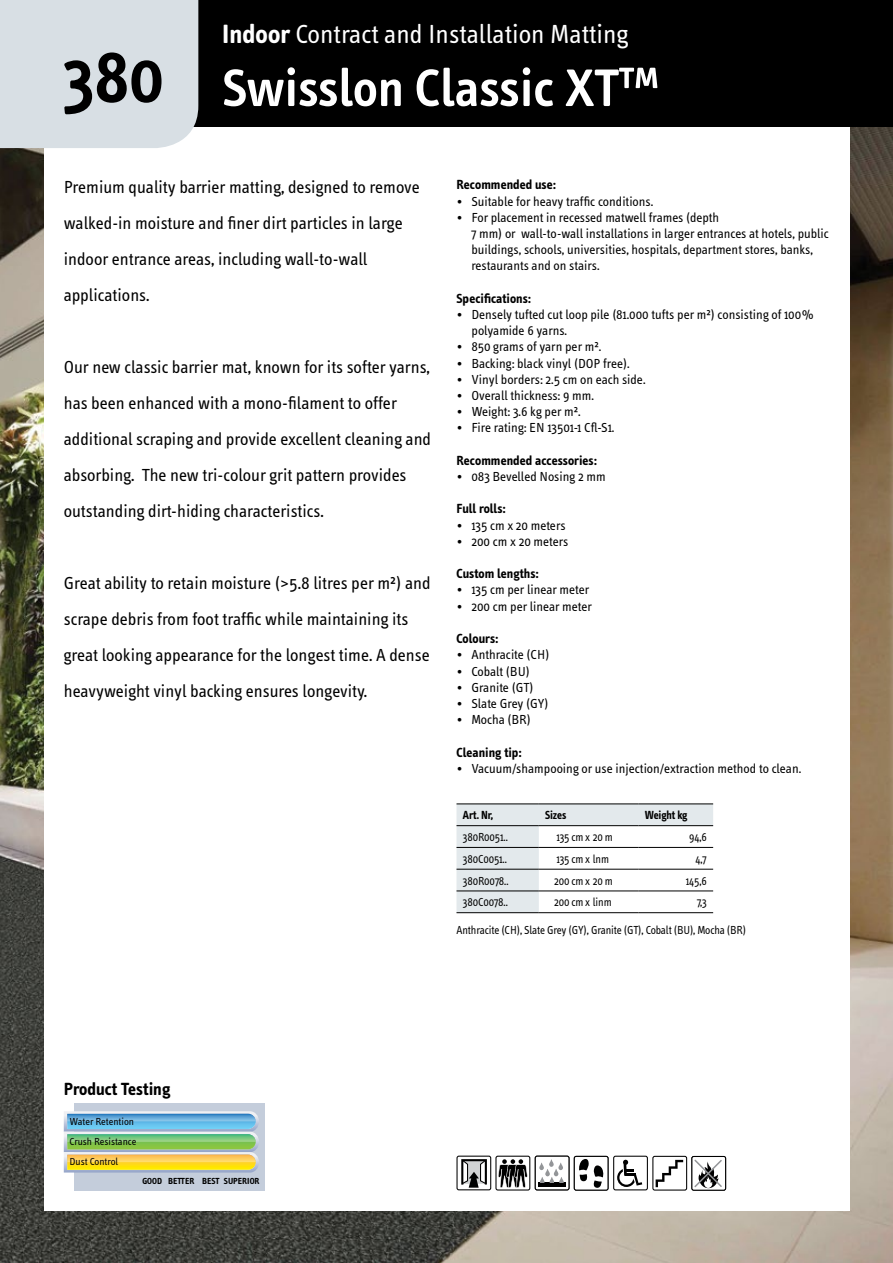
<style>
.page{position:relative;width:893px;height:1263px;background:#fff}
.page>*{position:absolute;margin:0;border:0;box-sizing:border-box;transform-origin:0 0}
.t1{font:600 54px "Info Text";color:#fff}
.t2{font:27px "Info Text";color:#fff}
.t3{font:18px/36px "Info Text";color:#000}
.t4{font:700 18px "Info Text";color:#000}
.t5{font:13.5px/16.2px "Info Text";color:#000}
.t6{font:700 13.5px "Info Text";color:#000}
.t7{font:12px "Info Text";letter-spacing:-.01em;color:#000;scale:.94 1}
.t8{font:700 12px "Info Text";letter-spacing:-.01em;color:#000;scale:.94 1}
.t9{font:10.5px/19.8px "Info Text";color:#000}
.t10{font:700 9px "Info Text";color:#000}
.s1{font-weight:700}
.s2{font-size:75px;color:#000}
</style>
<div class="page">
<img style="left:0;top:127px;width:893px;height:1136px">
<div style="left:44px;top:128px;width:806px;height:1083px;background:#fff"></div>
<div style="left:74px;top:1103px;width:191px;height:88px;background:#c4cddb"></div>
<svg style="left:64px;top:1111px;width:195px;height:61px;background:#a9c799"></svg>
<div style="left:456px;top:1155px;width:35px;height:35px;border:1px solid #000;border-radius:2px"></div>
<svg style="left:464px;top:1162px;width:20px;height:26px"></svg>
<div style="left:461px;top:1159px;width:26px;height:27px;border:2px solid #000"></div>
<div style="left:535px;top:1156px;width:34px;height:34px;border:1px solid #000;border-radius:2px"></div>
<div style="left:538px;top:1182px;width:28px;height:5px;background:#000"></div>
<svg style="left:539px;top:1159px;width:25px;height:24px"></svg>
<div style="left:495px;top:1156px;width:35px;height:34px;border:1px solid #000;border-radius:2px"></div>
<svg style="left:498px;top:1159px;width:30px;height:29px"></svg>
<div style="left:613px;top:1156px;width:35px;height:34px;border:1px solid #000;border-radius:2px"></div>
<svg style="left:617px;top:1160px;width:25px;height:27px"></svg>
<div style="left:574px;top:1156px;width:34px;height:34px;border:1px solid #000;border-radius:2px"></div>
<svg style="left:579px;top:1159px;width:25px;height:29px"></svg>
<div style="left:652px;top:1156px;width:35px;height:34px;border:1px solid #000;border-radius:2px"></div>
<svg style="left:656px;top:1160px;width:27px;height:27px"></svg>
<div style="left:691px;top:1156px;width:35px;height:35px;border:1px solid #000;border-radius:2px"></div>
<svg style="left:694px;top:1159px;width:28px;height:29px"></svg>
<div style="left:44px;top:0;width:849px;height:127px;background:#000"></div>
<div style="left:0;top:0;width:198px;height:148px;background:#d8dfe4"></div>
<svg style="left:456px;top:805px;width:257px;height:107px"></svg>
<hr style="left:456px;top:847px;width:83px;height:1px;background:#000">
<hr style="left:539px;top:847px;width:99px;height:1px;background:#000">
<hr style="left:638px;top:847px;width:75px;height:1px;background:#000">
<hr style="left:456px;top:869px;width:83px;height:1px;background:#000">
<hr style="left:539px;top:869px;width:99px;height:1px;background:#000">
<hr style="left:638px;top:869px;width:75px;height:1px;background:#000">
<hr style="left:456px;top:891px;width:83px;height:1px;background:#000">
<hr style="left:539px;top:891px;width:99px;height:1px;background:#000">
<hr style="left:638px;top:891px;width:75px;height:1px;background:#000">
<hr style="left:456px;top:912px;width:83px;height:1px;background:#000">
<hr style="left:539px;top:912px;width:99px;height:1px;background:#000">
<hr style="left:638px;top:912px;width:75px;height:1px;background:#000">
<hr style="left:456px;top:804px;width:83px;height:1px;background:#000">
<hr style="left:539px;top:804px;width:99px;height:1px;background:#000">
<hr style="left:638px;top:804px;width:75px;height:1px;background:#000">
<hr style="left:456px;top:825px;width:83px;height:1px;background:#000">
<hr style="left:539px;top:825px;width:99px;height:1px;background:#000">
<hr style="left:638px;top:825px;width:75px;height:1px;background:#000">
<h2 class="t2" style="left:222px;top:20px;width:408px"><span class="s1">Indoor</span> Contract and Installation Matting</h2>
<h1 class="t1" style="left:64px;top:58px;width:598px"><span class="s2">380</span> Swisslon Classic XT™</h1>
<h3 class="t3" style="left:64px;top:169px;width:358px">Premium quality barrier matting, designed to remove walked-in moisture and finer dirt particles in large indoor entrance areas, including wall-to-wall applications.</h3>
<p class="t3" style="left:64px;top:349px;width:369px">Our new classic barrier mat, known for its softer yarns, has been enhanced with a mono-filament to offer additional scraping and provide excellent cleaning and absorbing. The new tri-colour grit pattern provides outstanding dirt-hiding characteristics.</p>
<h3 class="t3" style="left:64px;top:565px;width:368px">Great ability to retain moisture (&gt;5.8 litres per m²) and scrape debris from foot traffic while maintaining its great looking appearance for the longest time. A dense heavyweight vinyl backing ensures longevity.</h3>
<p class="t6" style="left:456px;top:177px;width:101px">Recommended use:</p>
<p class="t5" style="left:456px;top:193px;width:198px">• Suitable for heavy traffic conditions.</p>
<p class="t5" style="left:471px;top:209px;width:359px;text-indent:-15px">• For placement in recessed matwell frames (depth<br>7 mm) or wall-to-wall installations in larger entrances at hotels, public buildings, schools, universities, hospitals, department stores, banks, restaurants and on stairs.</p>
<p class="t6" style="left:456px;top:291px;width:76px">Specifications:</p>
<p class="t5" style="left:471px;top:307px;width:344px;text-indent:-15px">• Densely tufted cut loop pile (81.000 tufts per m²) consisting of 100% polyamide 6 yarns.</p>
<p class="t5" style="left:456px;top:339px;width:146px">• 850 grams of yarn per m².</p>
<p class="t5" style="left:456px;top:355px;width:175px">• Backing: black vinyl (DOP free).</p>
<p class="t5" style="left:456px;top:371px;width:191px">• Vinyl borders: 2.5 cm on each side.</p>
<p class="t5" style="left:456px;top:388px;width:139px">• Overall thickness: 9 mm.</p>
<p class="t5" style="left:456px;top:404px;width:126px">• Weight: 3.6 kg per m².</p>
<p class="t5" style="left:456px;top:420px;width:159px">• Fire rating: EN 13501-1 Cfl-S1.</p>
<p class="t6" style="left:456px;top:453px;width:142px">Recommended accessories:</p>
<p class="t5" style="left:456px;top:469px;width:151px">• 083 Bevelled Nosing 2 mm</p>
<p class="t6" style="left:456px;top:501px;width:51px">Full rolls:</p>
<p class="t5" style="left:456px;top:517px;width:111px">• 135 cm x 20 meters</p>
<p class="t5" style="left:456px;top:533px;width:113px">• 200 cm x 20 meters</p>
<p class="t6" style="left:456px;top:566px;width:84px">Custom lengths:</p>
<p class="t5" style="left:456px;top:582px;width:134px">• 135 cm per linear meter</p>
<p class="t5" style="left:456px;top:598px;width:137px">• 200 cm per linear meter</p>
<p class="t6" style="left:456px;top:631px;width:43px">Colours:</p>
<p class="t5" style="left:456px;top:647px;width:94px">• Anthracite (CH)</p>
<p class="t5" style="left:456px;top:663px;width:75px">• Cobalt (BU)</p>
<p class="t5" style="left:456px;top:679px;width:78px">• Granite (GT)</p>
<p class="t5" style="left:456px;top:695px;width:93px">• Slate Grey (GY)</p>
<p class="t5" style="left:456px;top:712px;width:76px">• Mocha (BR)</p>
<p class="t6" style="left:456px;top:744px;width:67px">Cleaning tip:</p>
<p class="t5" style="left:456px;top:760px;width:346px">• Vacuum/shampooing or use injection/extraction method to clean.</p>
<p class="t8" style="left:463px;top:808px;width:34px">Art. Nr,</p>
<p class="t8" style="left:545px;top:808px;width:24px">Sizes</p>
<p class="t8" style="left:645px;top:808px;width:47px">Weight kg</p>
<p class="t7" style="left:463px;top:830px;width:49px">380R0051..</p>
<p class="t7" style="left:556px;top:830px;width:62px">135 cm x 20 m</p>
<p class="t7" style="left:689px;top:830px;width:20px">94,6</p>
<p class="t7" style="left:463px;top:852px;width:48px">380C0051..</p>
<p class="t7" style="left:556px;top:852px;width:58px">135 cm x lnm</p>
<p class="t7" style="left:696px;top:852px;width:13px">4,7</p>
<p class="t7" style="left:463px;top:874px;width:50px">380R0078..</p>
<p class="t7" style="left:554px;top:874px;width:64px">200 cm x 20 m</p>
<p class="t7" style="left:686px;top:874px;width:24px">145,6</p>
<p class="t7" style="left:463px;top:896px;width:49px">380C0078..</p>
<p class="t7" style="left:554px;top:896px;width:63px">200 cm x linm</p>
<p class="t7" style="left:697px;top:896px;width:12px">7,3</p>
<p class="t7" style="left:456px;top:923px;width:310px">Anthracite (CH), Slate Grey (GY), Granite (GT), Cobalt (BU), Mocha (BR)</p>
<h3 class="t4" style="left:64px;top:1079px;width:108px">Product Testing</h3>
<p class="t9" style="left:69px;top:1112px;width:68px">Water Retention<br>Crush Resistance<br>Dust Control</p>
<p class="t10" style="left:142px;top:1175px;width:119px">GOOD BETTER BEST SUPERIOR</p>
</div>
